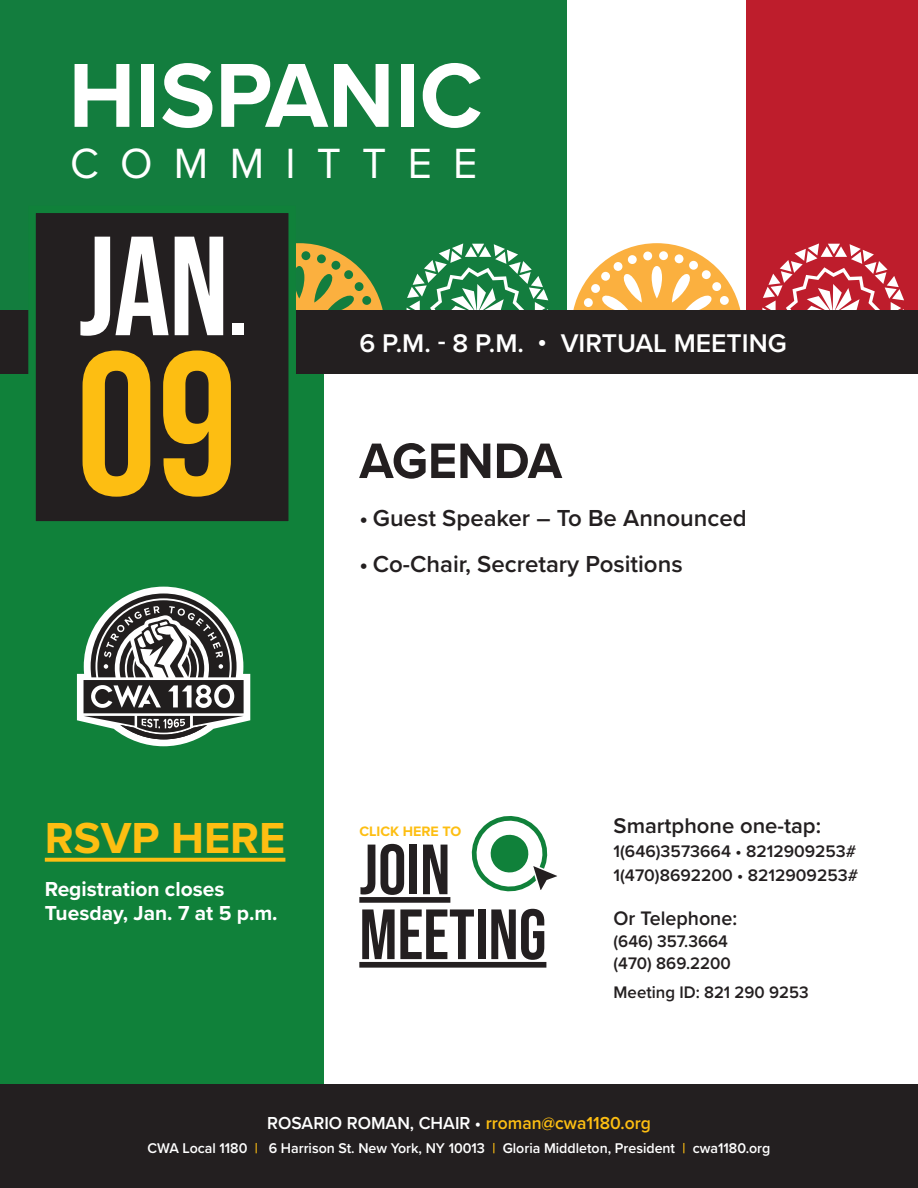
<style>
.page{position:relative;width:918px;height:1188px;background:#fff}
.page>*{position:absolute;margin:0;border:0;box-sizing:border-box;transform-origin:0 0}
.t1{font:202.95px "Bebas Neue";color:#fdbe12}
.t2{font:140.85px "Bebas Neue";color:#fff}
.t3{font:700 94.2px "Proxima Nova";color:#fff}
.t4{font:70.95px/64.9px "Bebas Neue";color:#231f20}
.t5{font:700 51.6px "Proxima Nova";color:#231f20}
.t6{font:700 45px "Proxima Nova";color:#fdbe12}
.t7{font:43.8px "Proxima Nova";letter-spacing:.5em;color:#fff}
.t8{font:600 26.55px "Proxima Nova";color:#fff}
.t9{font:600 24px "Proxima Nova";color:#231f20}
.t10{font:600 22.05px "Proxima Nova";color:#231f20}
.t11{font:700 21px/24px "Proxima Nova";color:#fff}
.t12{font:600 20.25px "Proxima Nova";color:#231f20}
.t13{font:600 18px "Proxima Nova";color:#fff}
.t14{font:600 17.4px/23.7px "Proxima Nova";color:#231f20}
.t15{font:600 14.7px "Proxima Nova";color:#fff}
.t16{font:700 14.25px "Proxima Nova";color:#fdbe12}
.s1{font-size:108.9px}
.s2{font-size:17.25px}
.s3{color:#fdbe12}
</style>
<div class="page">
<div style="left:0;top:0;width:918px;height:311px;background:#137d3e"></div>
<div style="left:746px;top:0;width:172px;height:311px;background:#be1d2c"></div>
<div style="left:567px;top:0;width:179px;height:311px;background:#fff"></div>
<svg style="left:407px;top:243px;width:141px;height:68px"></svg>
<svg style="left:762px;top:243px;width:142px;height:68px"></svg>
<svg style="left:573px;top:243px;width:168px;height:68px"></svg>
<svg style="left:300px;top:243px;width:83px;height:68px"></svg>
<div style="left:0;top:331px;width:323px;height:792px;background:#10813a"></div>
<div style="left:0;top:1084px;width:918px;height:104px;background:#231f20"></div>
<div style="left:0;top:311px;width:918px;height:63px;background:#231f20"></div>
<svg style="left:25px;top:213px;width:275px;height:309px"></svg>
<svg style="left:77px;top:587px;width:173px;height:159px"></svg>
<svg style="left:471px;top:816px;width:86px;height:76px"></svg>
<div style="left:359px;top:897px;width:91px;height:6px;background:#231f20"></div>
<div style="left:359px;top:962px;width:187px;height:6px;background:#231f20"></div>
<svg style="left:45px;top:858px;width:240px;height:4px"></svg>
<h3 class="t3" style="left:69px;top:25px;width:415px">HISPANIC</h3>
<h3 class="t7" style="left:70px;top:131px;width:409px">COMMITTEE</h3>
<h2 class="t2" style="left:78px;top:207px;width:171px">JAN<span class="s1">.</span></h2>
<h1 class="t1" style="left:76px;top:310px;width:164px">09</h1>
<h3 class="t8" style="left:359px;top:324px;width:429px">6 P.M. - 8 P.M. • VIRTUAL MEETING</h3>
<h3 class="t5" style="left:359px;top:422px;width:204px">AGENDA</h3>
<h3 class="t9" style="left:359px;top:500px;width:389px">• Guest Speaker – To Be Announced</h3>
<h3 class="t9" style="left:359px;top:546px;width:325px">• Co-Chair, Secretary Positions</h3>
<h3 class="t6" style="left:45px;top:805px;width:242px">RSVP HERE</h3>
<p class="t11" style="left:45px;top:877px;width:234px">Registration closes<br>Tuesday, Jan. 7 at 5 p.m.</p>
<p class="t16" style="left:359px;top:821px;width:103px">CLICK HERE TO</p>
<h3 class="t4" style="left:359px;top:836px;width:189px">JOIN<br>MEETING</h3>
<p class="t10" style="left:614px;top:810px;width:209px">Smartphone one-tap:</p>
<p class="t14" style="left:614px;top:839px;width:246px">1(646)3573664 • 8212909253#<br>1(470)8692200 • 8212909253#</p>
<p class="t12" style="left:614px;top:903px;width:125px">Or Telephone:</p>
<p class="t14" style="left:614px;top:929px;width:119px;line-height:22px">(646) 357.3664 (470) 869.2200</p>
<p class="t14" style="left:614px;top:980px;width:197px">Meeting ID: <span class="s2">821 290 9253</span></p>
<p class="t13" style="left:267px;top:1110px;width:385px">ROSARIO ROMAN, CHAIR • <span class="s3">rroman@cwa1180.org</span></p>
<p class="t15" style="left:148px;top:1137px;width:624px">CWA Local 1180 <span class="s3">|</span> 6 Harrison St. New York, NY 10013 <span class="s3">|</span> Gloria Middleton, President <span class="s3">|</span> cwa1180.org</p>
</div>
